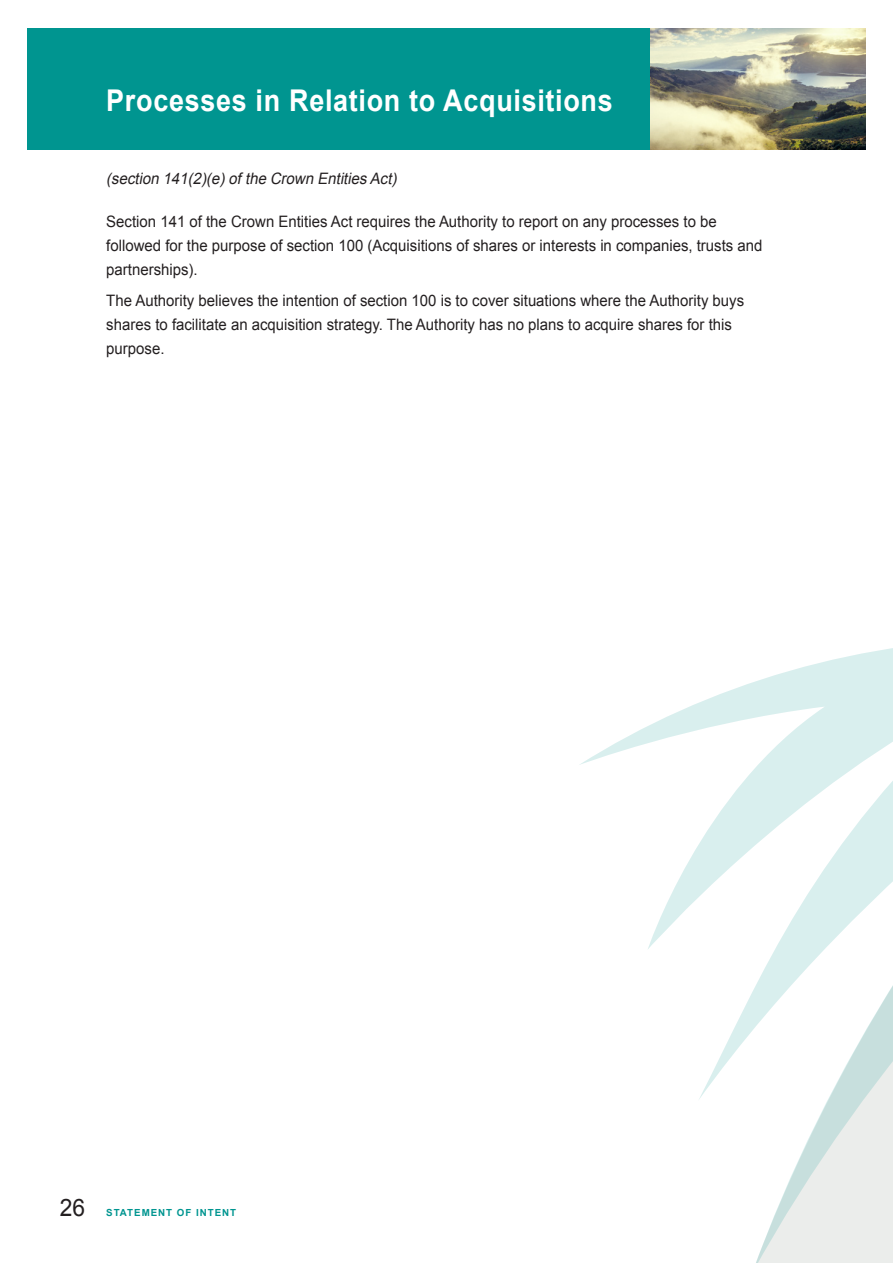
<style>
.page{position:relative;width:893px;height:1263px;background:#fff}
.page>*{position:absolute;margin:0;border:0;box-sizing:border-box;transform-origin:0 0}
.Head_Section{font:700 30px "Arial";letter-spacing:.025em;color:#fff;scale:.9 1}
.t1{font:24px "Arial";color:#231f20;scale:.95 1}
.CR_body_10_5{font:15.75px/24px "Arial";color:#231f20;scale:.95 1}
.section_act_ref{font:italic 15.75px "Arial";color:#231f20;scale:.95 1}
.t2{font:700 9.75px "Arial";letter-spacing:.1em;color:#009590}
</style>
<div class="page">
<svg style="left:579px;top:648px;width:314px;height:615px"></svg>
<div style="left:27px;top:28px;width:839px;height:122px;background:#009590"></div>
<img style="left:651px;top:28px;width:215px;height:122px">
<p class="Head_Section" style="left:106px;top:81px;width:564px">Processes in Relation to Acquisitions</p>
<p class="section_act_ref" style="left:106px;top:168px;width:311px">(section 141(2)(e)ofthe Crown Entities Act)</p>
<p class="CR_body_10_5" style="left:106px;top:210px;width:692px">Section 141 of the Crown Entities Act requires the Authority to report on any processes to be followed for the purpose of section 100 (Acquisitions of shares or interests in companies, trusts and partnerships).</p>
<p class="CR_body_10_5" style="left:106px;top:288px;width:673px">The Authority believes the intention of section 100 is to cover situations where the Authority buys shares to facilitate an acquisition strategy. The Authority has no plans to acquire shares for this purpose.</p>
<h2 class="t1" style="left:60px;top:1192px;width:28px">26</h2>
<p class="t2" style="left:106px;top:1206px;width:131px">STATEMENT OF INTENT</p>
</div>
